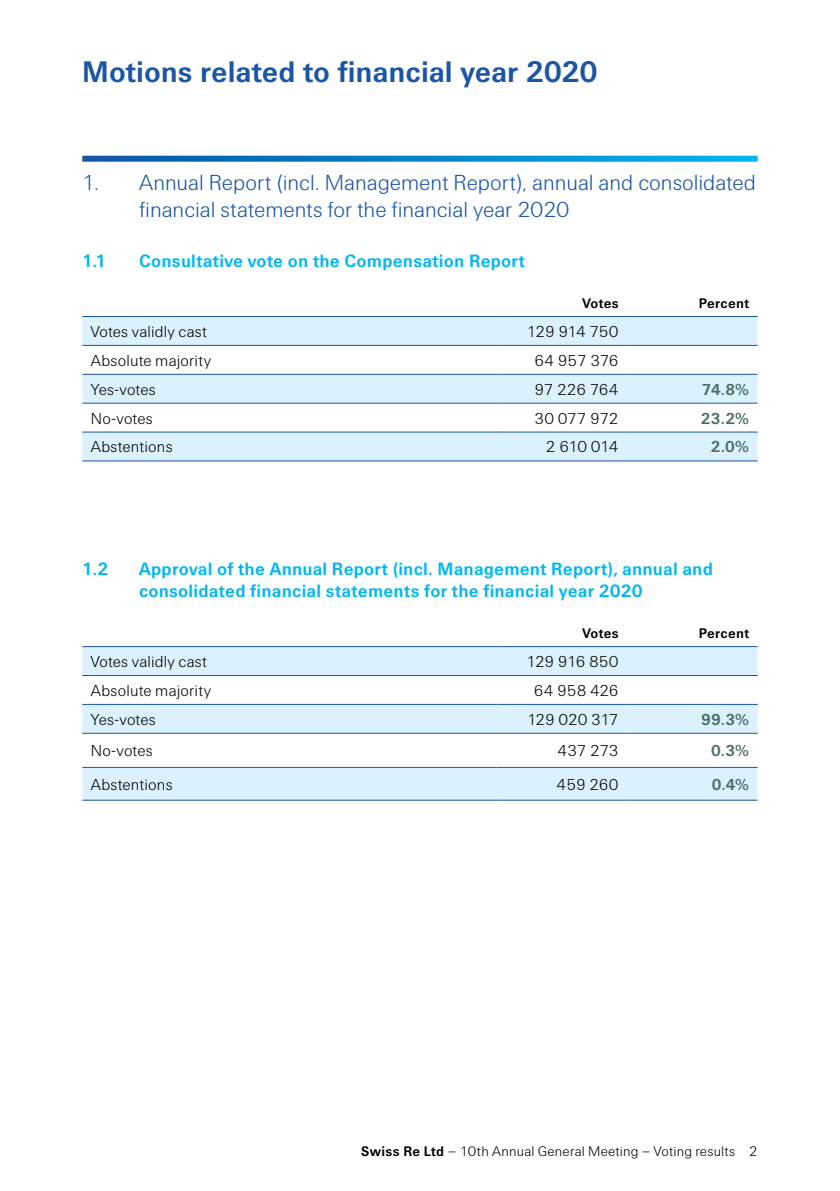
<style>
.page{position:relative;width:840px;height:1191px;background:#fff}
.page>*{position:absolute;margin:0;border:0;box-sizing:border-box;transform-origin:0 0}
.t1{font:700 30px "Swiss Re Sans OT";color:#1a55a6}
.t2{font:300 22px/27px "Swiss Re Sans OT";color:#1a55a6}
.t3{font:700 18px/22px "Swiss Re Sans OT";letter-spacing:.01em;color:#00b7f1}
.t4{font:300 16px "Swiss Re Sans OT";letter-spacing:.005em;color:#000}
.t5{font:700 16px "Swiss Re Sans OT";color:#4a6f68}
.t6{font:300 16px "Swiss Re Sans OT";letter-spacing:-.025em;color:#000}
.t7{font:300 16px "Swiss Re Sans OT";letter-spacing:-.03em;color:#000}
.t8{font:300 14px "Swiss Re Sans OT";letter-spacing:.015em;color:#000}
.t9{font:700 14px "Swiss Re Sans OT";letter-spacing:.025em;color:#000}
.s1{font-weight:700}
</style>
<div class="page">
<svg style="left:82px;top:156px;width:675px;height:6px;background:#0e8acb"></svg>
<svg style="left:82px;top:317px;width:675px;height:143px;fill:#dbf1fd"></svg>
<hr style="left:82px;top:345px;width:414px;height:1px;background:#1a55a6">
<hr style="left:496px;top:345px;width:130px;height:1px;background:#1a55a6">
<hr style="left:626px;top:345px;width:131px;height:1px;background:#1a55a6">
<hr style="left:82px;top:374px;width:414px;height:1px;background:#1a55a6">
<hr style="left:496px;top:374px;width:130px;height:1px;background:#1a55a6">
<hr style="left:626px;top:374px;width:131px;height:1px;background:#1a55a6">
<hr style="left:82px;top:403px;width:414px;height:1px;background:#1a55a6">
<hr style="left:496px;top:403px;width:130px;height:1px;background:#1a55a6">
<hr style="left:626px;top:403px;width:131px;height:1px;background:#1a55a6">
<hr style="left:82px;top:432px;width:414px;height:1px;background:#1a55a6">
<hr style="left:496px;top:432px;width:130px;height:1px;background:#1a55a6">
<hr style="left:626px;top:432px;width:131px;height:1px;background:#1a55a6">
<hr style="left:82px;top:316px;width:414px;height:1px;background:#1a55a6">
<hr style="left:496px;top:316px;width:130px;height:1px;background:#1a55a6">
<hr style="left:626px;top:316px;width:131px;height:1px;background:#1a55a6">
<hr style="left:82px;top:460px;width:414px;height:1px;background:#1a55a6">
<hr style="left:496px;top:460px;width:130px;height:1px;background:#1a55a6">
<hr style="left:626px;top:460px;width:131px;height:1px;background:#1a55a6">
<svg style="left:82px;top:647px;width:675px;height:153px;fill:#dbf1fd"></svg>
<hr style="left:82px;top:675px;width:414px;height:1px;background:#1a55a6">
<hr style="left:496px;top:675px;width:130px;height:1px;background:#1a55a6">
<hr style="left:626px;top:675px;width:131px;height:1px;background:#1a55a6">
<hr style="left:82px;top:704px;width:414px;height:1px;background:#1a55a6">
<hr style="left:496px;top:704px;width:130px;height:1px;background:#1a55a6">
<hr style="left:626px;top:704px;width:131px;height:1px;background:#1a55a6">
<hr style="left:82px;top:733px;width:414px;height:1px;background:#1a55a6">
<hr style="left:496px;top:733px;width:130px;height:1px;background:#1a55a6">
<hr style="left:626px;top:733px;width:131px;height:1px;background:#1a55a6">
<hr style="left:82px;top:767px;width:414px;height:1px;background:#1a55a6">
<hr style="left:496px;top:767px;width:130px;height:1px;background:#1a55a6">
<hr style="left:626px;top:767px;width:131px;height:1px;background:#1a55a6">
<hr style="left:82px;top:646px;width:414px;height:1px;background:#1a55a6">
<hr style="left:496px;top:646px;width:130px;height:1px;background:#1a55a6">
<hr style="left:626px;top:646px;width:131px;height:1px;background:#1a55a6">
<hr style="left:82px;top:800px;width:414px;height:1px;background:#1a55a6">
<hr style="left:496px;top:800px;width:130px;height:1px;background:#1a55a6">
<hr style="left:626px;top:800px;width:131px;height:1px;background:#1a55a6">
<h1 class="t1" style="left:82px;top:54px;width:516px">Motions related to financial year 2020</h1>
<h2 class="t2" style="left:139px;top:169px;width:618px;text-indent:-57px">1. Annual Report (incl. Management Report), annual and consolidated financial statements for the financial year 2020</h2>
<p class="t3" style="left:82px;top:250px;width:26px">1.1</p>
<p class="t3" style="left:139px;top:250px;width:387px">Consultative vote on the Compensation Report</p>
<p class="t9" style="left:582px;top:295px;width:38px">Votes</p>
<p class="t9" style="left:698px;top:295px;width:52px">Percent</p>
<p class="t4" style="left:91px;top:322px;width:118px">Votes validly cast</p>
<p class="t7" style="left:526px;top:322px;width:93px">129 914 750</p>
<p class="t4" style="left:91px;top:351px;width:122px">Absolute majority</p>
<p class="t4" style="left:534px;top:351px;width:86px">64 957 376</p>
<p class="t4" style="left:91px;top:380px;width:66px">Yes-votes</p>
<p class="t4" style="left:534px;top:380px;width:86px">97 226 764</p>
<p class="t5" style="left:701px;top:380px;width:49px">74.8%</p>
<p class="t4" style="left:91px;top:409px;width:63px">No-votes</p>
<p class="t4" style="left:534px;top:409px;width:85px">30 077 972</p>
<p class="t5" style="left:700px;top:409px;width:50px">23.2%</p>
<p class="t4" style="left:91px;top:438px;width:83px">Abstentions</p>
<p class="t4" style="left:545px;top:438px;width:74px">2 610 014</p>
<p class="t5" style="left:710px;top:437px;width:40px">2.0%</p>
<p class="t3" style="left:82px;top:558px;width:28px">1.2</p>
<p class="t3" style="left:139px;top:558px;width:575px">Approval of the Annual Report (incl. Management Report), annual and consolidated financial statements for the financial year 2020</p>
<p class="t9" style="left:582px;top:625px;width:38px">Votes</p>
<p class="t9" style="left:698px;top:625px;width:52px">Percent</p>
<p class="t4" style="left:91px;top:652px;width:118px">Votes validly cast</p>
<p class="t6" style="left:526px;top:652px;width:94px">129 916 850</p>
<p class="t4" style="left:91px;top:681px;width:122px">Absolute majority</p>
<p class="t4" style="left:533px;top:681px;width:86px">64 958 426</p>
<p class="t4" style="left:91px;top:710px;width:66px">Yes-votes</p>
<p class="t6" style="left:526px;top:710px;width:93px">129 020 317</p>
<p class="t5" style="left:700px;top:710px;width:49px">99.3%</p>
<p class="t4" style="left:91px;top:741px;width:63px">No-votes</p>
<p class="t4" style="left:557px;top:741px;width:63px">437 273</p>
<p class="t5" style="left:710px;top:741px;width:39px">0.3%</p>
<p class="t4" style="left:91px;top:775px;width:83px">Abstentions</p>
<p class="t4" style="left:556px;top:775px;width:63px">459 260</p>
<p class="t5" style="left:711px;top:775px;width:39px">0.4%</p>
<p class="t8" style="left:361px;top:1143px;width:397px"><span class="s1">Swiss Re Ltd</span> – 10th Annual General Meeting – Voting results 2</p>
</div>
